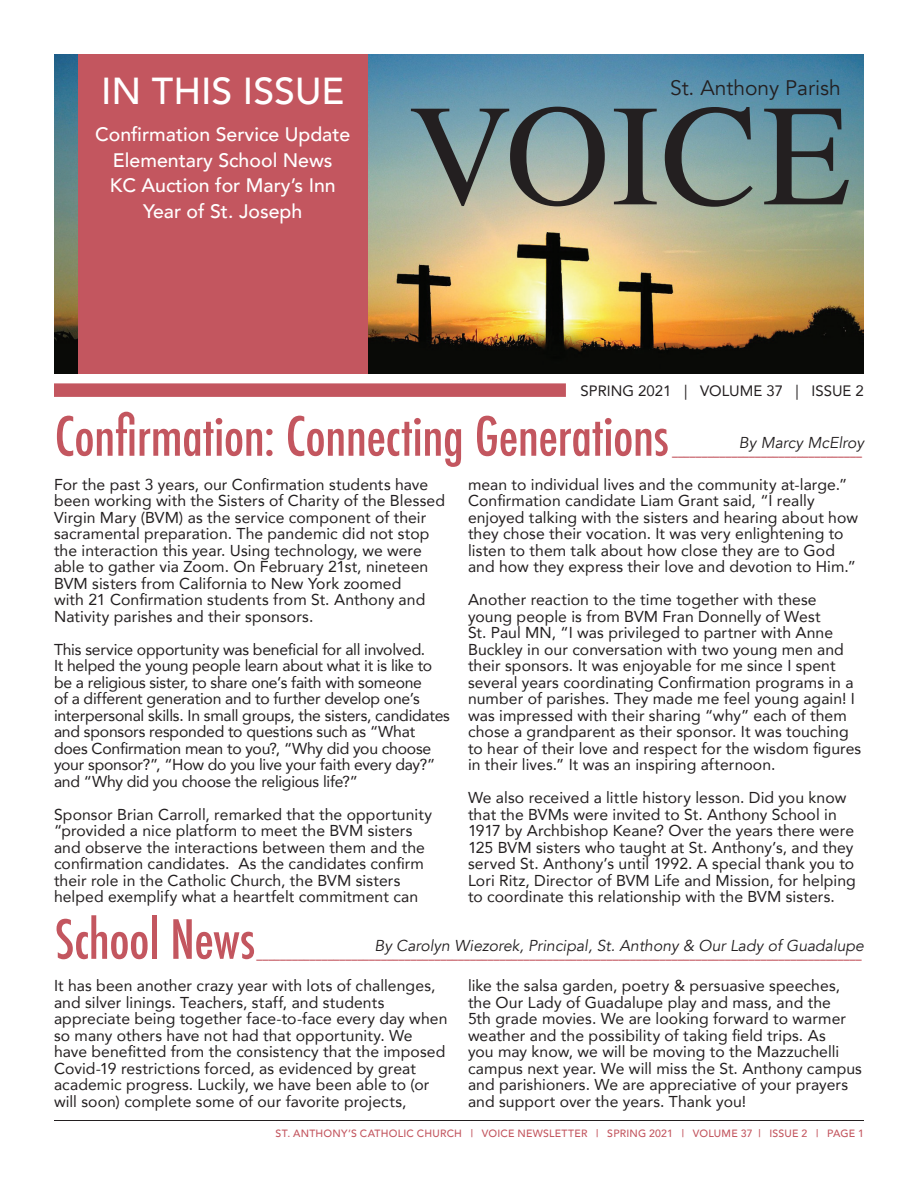
<style>
.page{position:relative;width:918px;height:1188px;background:#fff}
.page>*{position:absolute;margin:0;border:0;box-sizing:border-box;transform-origin:0 0}
.t1{font:144.6px "Times";letter-spacing:.01em;color:#231f20}
.TITLES{font:500 condensed 52.5px "Futura";letter-spacing:-.01em;color:#c3565f}
.t2{font:500 37.5px "Avenir";color:#fff}
.t3{font:21px "Avenir";color:#231f20}
.t4{font:500 19.5px "Avenir";color:#fff}
.body_copy{font:15.75px/16.5px "Avenir";letter-spacing:.005em;color:#231f20}
.body_copy-2{font:15.75px/16.5px "Avenir";letter-spacing:-.015em;color:#231f20}
.bylines{font:italic 15.75px "Avenir";color:#231f20}
.t5{font:15px "Avenir";color:#231f20}
.TITLES-2{font:500 10.5px "Futura";color:#c3565f}
.t6{font:500 10.5px "Avenir";letter-spacing:.02em;color:#c3565f}
</style>
<div class="page">
<hr style="left:54px;top:1120px;width:810px;height:1px;background:#231f20">
<img style="left:54px;top:54px;width:810px;height:320px">
<div style="left:78px;top:54px;width:289px;height:320px;background:#c3565f"></div>
<div style="left:54px;top:383px;width:512px;height:14px;background:#c3565f"></div>
<p class="t2" style="left:101px;top:59px;width:245px">IN THIS ISSUE</p>
<p class="t4" style="left:95px;top:117px;width:257px">Confirmation Service Update</p>
<p class="t4" style="left:113px;top:143px;width:221px">Elementary School News</p>
<p class="t4" style="left:110px;top:168px;width:228px">KC Auction for Mary’s Inn</p>
<p class="t4" style="left:143px;top:194px;width:161px">Year of St. Joseph</p>
<p class="t3" style="left:670px;top:75px;width:172px">St. Anthony Parish</p>
<p class="t1" style="left:409px;top:21px;width:444px">VOICE</p>
<p class="t5" style="left:581px;top:379px;width:285px">SPRING 2021 | VOLUME 37 | ISSUE 2</p>
<p class="TITLES" style="left:55px;top:403px;width:616px">Confirmation: Connecting Generations</p>
<p class="bylines" style="left:739px;top:433px;width:127px">By Marcy McElroy</p>
<p class="TITLES-2" style="left:672px;top:445px;width:191px">________________________________</p>
<p class="body_copy" style="left:54px;top:475px;width:393px">For the past 3 years, our Confirmation students have been working with the Sisters of Charity of the Blessed Virgin Mary (BVM) as the service component of their sacramental preparation. The pandemic did not stop the interaction this year. Using technology, we were able to gather via Zoom. On February 21st, nineteen BVM sisters from California to New York zoomed<br>with 21 Confirmation students from St. Anthony and Nativity parishes and their sponsors.</p>
<p class="body_copy-2" style="left:54px;top:640px;width:398px">This service opportunity was beneficial for all involved.<br>It helped the young people learn about what it is like to be a religious sister, to share one’s faith with someone<br>of a different generation and to further develop one’s interpersonal skills. In small groups, the sisters, candidates and sponsors responded to questions such as “What does Confirmation mean to you?, “Why did you choose your sponsor?”, “How do you live your faith every day?” and “Why did you choose the religious life?”</p>
<p class="body_copy" style="left:54px;top:805px;width:380px">Sponsor Brian Carroll, remarked that the opportunity “provided a nice platform to meet the BVM sisters and observe the interactions between them and the confirmation candidates. As the candidates confirm their role in the Catholic Church, the BVM sisters helped exemplify what a heartfelt commitment can</p>
<p class="body_copy" style="left:468px;top:475px;width:381px">mean to individual lives and the community at-large.”</p>
<p class="body_copy" style="left:468px;top:492px;width:392px">Confirmation candidate Liam Grant said, “I really enjoyed talking with the sisters and hearing about how they chose their vocation. It was very enlightening to listen to them talk about how close they are to God and how they express their love and devotion to Him.”</p>
<p class="body_copy" style="left:468px;top:591px;width:395px">Another reaction to the time together with these young people is from BVM Fran Donnelly of West<br>St. Paul MN, “I was privileged to partner with Anne Buckley in our conversation with two young men and their sponsors. It was enjoyable for me since I spent several years coordinating Confirmation programs in a number of parishes. They made me feel young again! I was impressed with their sharing “why” each of them chose a grandparent as their sponsor. It was touching to hear of their love and respect for the wisdom figures in their lives.” It was an inspiring afternoon.</p>
<p class="body_copy" style="left:468px;top:789px;width:389px">We also received a little history lesson. Did you know that the BVMs were invited to St. Anthony School in 1917 by Archbishop Keane? Over the years there were 125 BVM sisters who taught at St. Anthony’s, and they served St. Anthony’s until 1992. A special thank you to Lori Ritz, Director of BVM Life and Mission, for helping to coordinate this relationship with the BVM sisters.</p>
<p class="TITLES" style="left:55px;top:906px;width:202px">School News</p>
<p class="bylines" style="left:374px;top:936px;width:491px">By Carolyn Wiezorek, Principal, St. Anthony &amp; Our Lady of Guadalupe</p>
<p class="body_copy" style="left:54px;top:977px;width:395px">It has been another crazy year with lots of challenges, and silver linings. Teachers, staff, and students appreciate being together face-to-face every day when so many others have not had that opportunity. We have benefitted from the consistency that the imposed Covid-19 restrictions forced, as evidenced by great academic progress. Luckily, we have been able to (or will soon) complete some of our favorite projects,</p>
<p class="body_copy" style="left:468px;top:977px;width:396px">like the salsa garden, poetry &amp; persuasive speeches, the Our Lady of Guadalupe play and mass, and the<br>5th grade movies. We are looking forward to warmer weather and the possibility of taking field trips. As<br>you may know, we will be moving to the Mazzuchelli campus next year. We will miss the St. Anthony campus and parishioners. We are appreciative of your prayers and support over the years. Thank you!</p>
<p class="TITLES-2" style="left:257px;top:948px;width:607px">______________________________________________________________________________________________________</p>
<p class="t6" style="left:276px;top:1124px;width:590px">ST. ANTHONY’S CATHOLIC CHURCH | VOICE NEWSLETTER | SPRING 2021 | VOLUME 37 | ISSUE 2 | PAGE 1</p>
</div>
